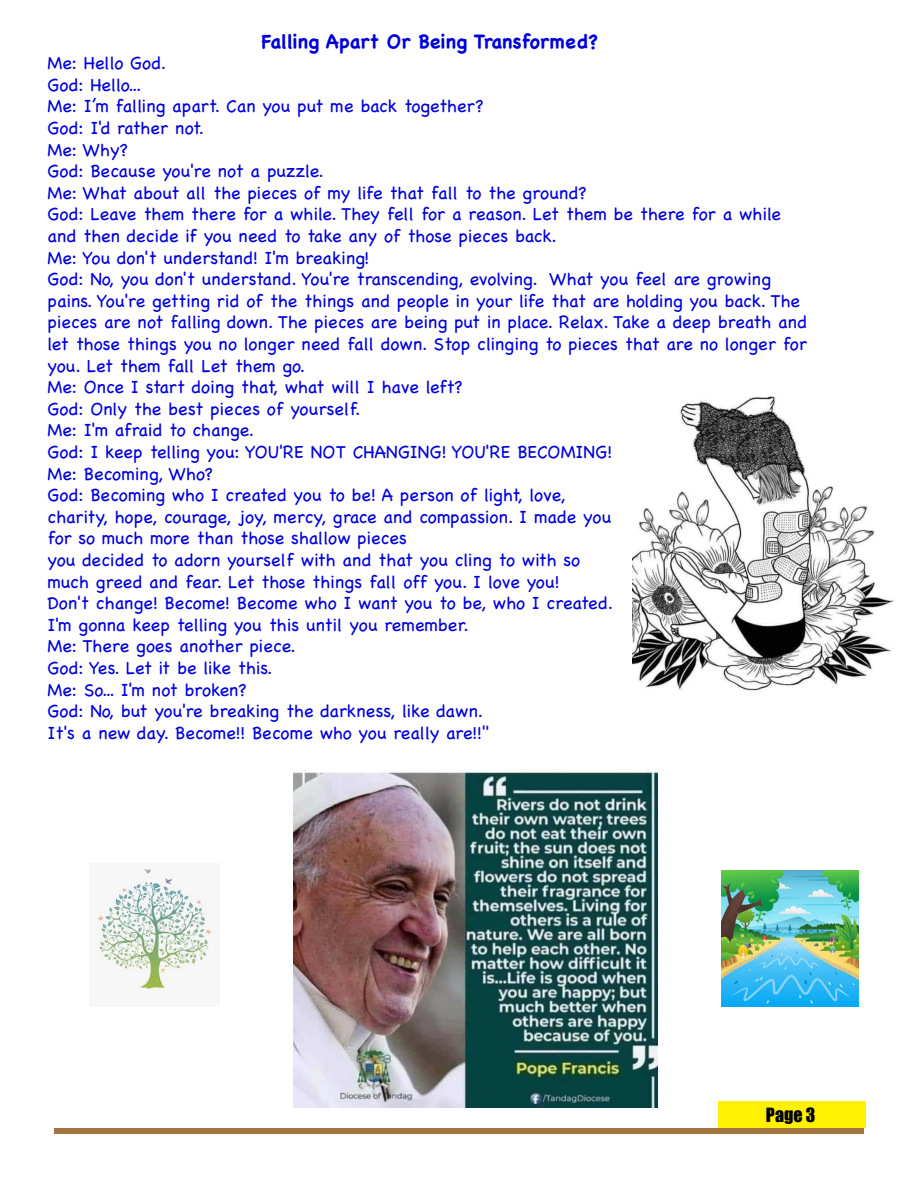
<style>
.page{position:relative;width:918px;height:1188px;background:#fff}
.page>*{position:absolute;margin:0;border:0;box-sizing:border-box;transform-origin:0 0}
.Body{font:700 19.5px "Chalkboard";color:#0000dc}
.Body-2{font:18px/21.6px "Chalkboard";color:#0000dc}
.t1{font:18px "Impact";color:#000}
</style>
<div class="page">
<div style="left:54px;top:1128px;width:810px;height:6px;background:#a1753d"></div>
<div style="left:718px;top:1101px;width:148px;height:27px;background:#fff101"></div>
<img style="left:633px;top:396px;width:261px;height:295px">
<img style="left:293px;top:769px;width:364px;height:339px">
<img style="left:722px;top:870px;width:137px;height:137px">
<img style="left:94px;top:864px;width:123px;height:126px">
<p class="Body" style="left:262px;top:29px;width:338px">Falling Apart Or Being Transformed?</p>
<p class="Body-2" style="left:48px;top:52px;width:120px">Me: Hello God.</p>
<p class="Body-2" style="left:48px;top:74px;width:95px">God: Hello...</p>
<p class="Body-2" style="left:48px;top:95px;width:438px">Me: I’m falling apart. Can you put me back together?</p>
<p class="Body-2" style="left:48px;top:117px;width:158px">God: I'd rather not.</p>
<p class="Body-2" style="left:48px;top:139px;width:82px">Me: Why?</p>
<p class="Body-2" style="left:48px;top:160px;width:278px">God: Because you're not a puzzle.</p>
<p class="Body-2" style="left:48px;top:182px;width:541px">Me: What about all the pieces of my life that fall to the ground?</p>
<p class="Body-2" style="left:48px;top:203px;width:735px">God: Leave them there for a while. They fell for a reason. Let them be there for a while and then decide if you need to take any of those pieces back.</p>
<p class="Body-2" style="left:48px;top:247px;width:323px">Me: You don't understand! I'm breaking!</p>
<p class="Body-2" style="left:48px;top:268px;width:761px">God: No, you don't understand. You're transcending, evolving. What you feel are growing pains. You're getting rid of the things and people in your life that are holding you back. The pieces are not falling down. The pieces are being put in place. Relax. Take a deep breath and let those things you no longer need fall down. Stop clinging to pieces that are no longer for you. Let them fall Let them go.</p>
<p class="Body-2" style="left:48px;top:376px;width:417px">Me: Once I start doing that, what will I have left?</p>
<p class="Body-2" style="left:48px;top:398px;width:314px">God: Only the best pieces of yourself.</p>
<p class="Body-2" style="left:48px;top:419px;width:208px">Me: I'm afraid to change.</p>
<p class="Body-2" style="left:48px;top:441px;width:566px">God: I keep telling you: YOU'RE NOT CHANGING! YOU'RE BECOMING!</p>
<p class="Body-2" style="left:48px;top:463px;width:167px">Me: Becoming, Who?</p>
<p class="Body-2" style="left:48px;top:484px;width:565px">God: Becoming who I created you to be! A person of light, love, charity, hope, courage, joy, mercy, grace and compassion. I made you for so much more than those shallow pieces</p>
<p class="Body-2" style="left:48px;top:549px;width:534px">you decided to adorn yourself with and that you cling to with so much greed and fear. Let those things fall off you. I love you!</p>
<p class="Body-2" style="left:48px;top:592px;width:567px">Don't change! Become! Become who I want you to be, who I created.<br>I'm gonna keep telling you this until you remember.</p>
<p class="Body-2" style="left:48px;top:635px;width:250px">Me: There goes another piece.</p>
<p class="Body-2" style="left:48px;top:657px;width:227px">God: Yes. Let it be like this.</p>
<p class="Body-2" style="left:48px;top:679px;width:201px">Me: So... I'm not broken?</p>
<p class="Body-2" style="left:48px;top:700px;width:437px">God: No, but you're breaking the darkness, like dawn.</p>
<p class="Body-2" style="left:48px;top:722px;width:444px">It's a new day. Become!! Become who you really are!!"</p>
<p class="t1" style="left:766px;top:1101px;width:51px">Page 3</p>
</div>
